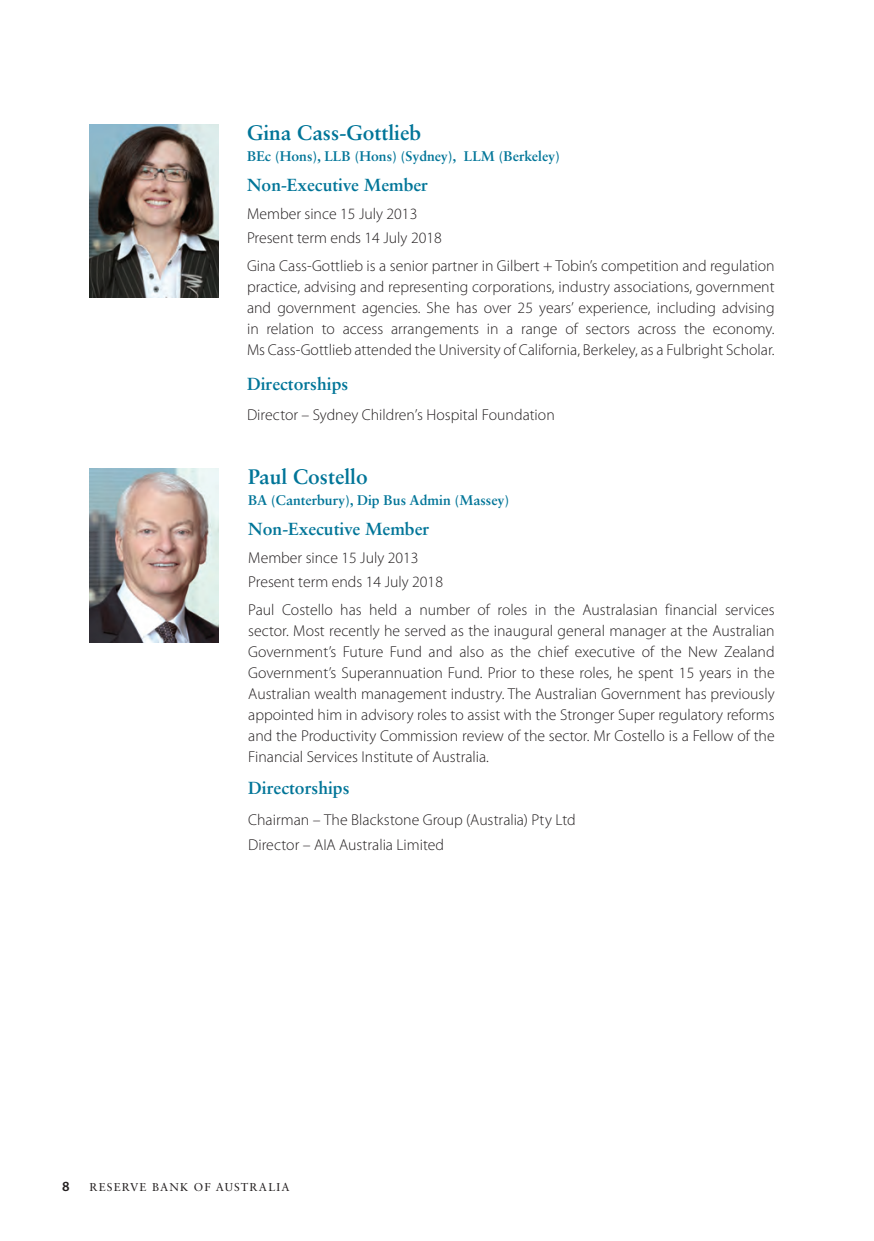
<style>
.page{position:relative;width:874px;height:1241px;background:#fff}
.page>*{position:absolute;margin:0;border:0;box-sizing:border-box;transform-origin:0 0}
.t1{font:700 21px "Sabon LT Std";color:#007598}
.t2{font:700 17.5px "Sabon LT Std";color:#007598}
.t3{font:300 15.75px/21px "Myriad Pro";color:#231f20}
.t4{font:700 14px "Sabon LT Std";color:#007598}
.t5{font:600 14px "Myriad Pro";color:#231f20}
.t6{font:11.38px "Sabon LT Std";letter-spacing:.1em;color:#231f20}
</style>
<div class="page">
<img style="left:89px;top:468px;width:129px;height:174px">
<img style="left:89px;top:124px;width:129px;height:174px">
<h1 class="t1" style="left:247px;top:120px;width:175px">Gina Cass-Gottlieb</h1>
<p class="t4" style="left:247px;top:148px;width:314px">BEc (Hons), LLB (Hons) (Sydney), LLM (Berkeley)</p>
<p class="t2" style="left:247px;top:174px;width:182px">Non-Executive Member</p>
<p class="t3" style="left:247px;top:202px;width:196px;line-height:23.4px">Member since 15 July 2013<br>Present term ends 14 July 2018</p>
<p class="t3" style="left:247px;top:255px;width:529px;text-align:justify">Gina Cass-Gottlieb is a senior partner in Gilbert + Tobin’s competition and regulation practice, advising and representing corporations, industry associations, government and government agencies. She has over 25 years’ experience, including advising in relation to access arrangements in a range of sectors across the economy.<br>Ms Cass-Gottlieb attended the University of California, Berkeley, as a Fulbright Scholar.</p>
<p class="t2" style="left:247px;top:372px;width:103px">Directorships</p>
<p class="t3" style="left:247px;top:404px;width:309px">Director – Sydney Children’s Hospital Foundation</p>
<h1 class="t1" style="left:248px;top:464px;width:121px">Paul Costello</h1>
<p class="t4" style="left:248px;top:491px;width:262px">BA (Canterbury), Dip Bus Admin (Massey)</p>
<p class="t2" style="left:248px;top:518px;width:182px">Non-Executive Member</p>
<p class="t3" style="left:248px;top:546px;width:196px;line-height:23.4px">Member since 15 July 2013<br>Present term ends 14 July 2018</p>
<p class="t3" style="left:248px;top:599px;width:527px;text-align:justify">Paul Costello has held a number of roles in the Australasian financial services sector. Most recently he served as the inaugural general manager at the Australian Government’s Future Fund and also as the chief executive of the New Zealand Government’s Superannuation Fund. Prior to these roles, he spent 15 years in the Australian wealth management industry. The Australian Government has previously appointed him in advisory roles to assist with the Stronger Super regulatory reforms and the Productivity Commission review of the sector. Mr Costello is a Fellow of the Financial Services Institute of Australia.</p>
<p class="t2" style="left:248px;top:777px;width:103px">Directorships</p>
<p class="t3" style="left:248px;top:806px;width:328px;line-height:25.2px">Chairman – The Blackstone Group (Australia) Pty Ltd<br>Director – AIA Australia Limited</p>
<p class="t5" style="left:62px;top:1177px;width:9px">8</p>
<p class="t6" style="left:89px;top:1180px;width:201px">RESERVE BANK OF AUSTRALIA</p>
</div>
